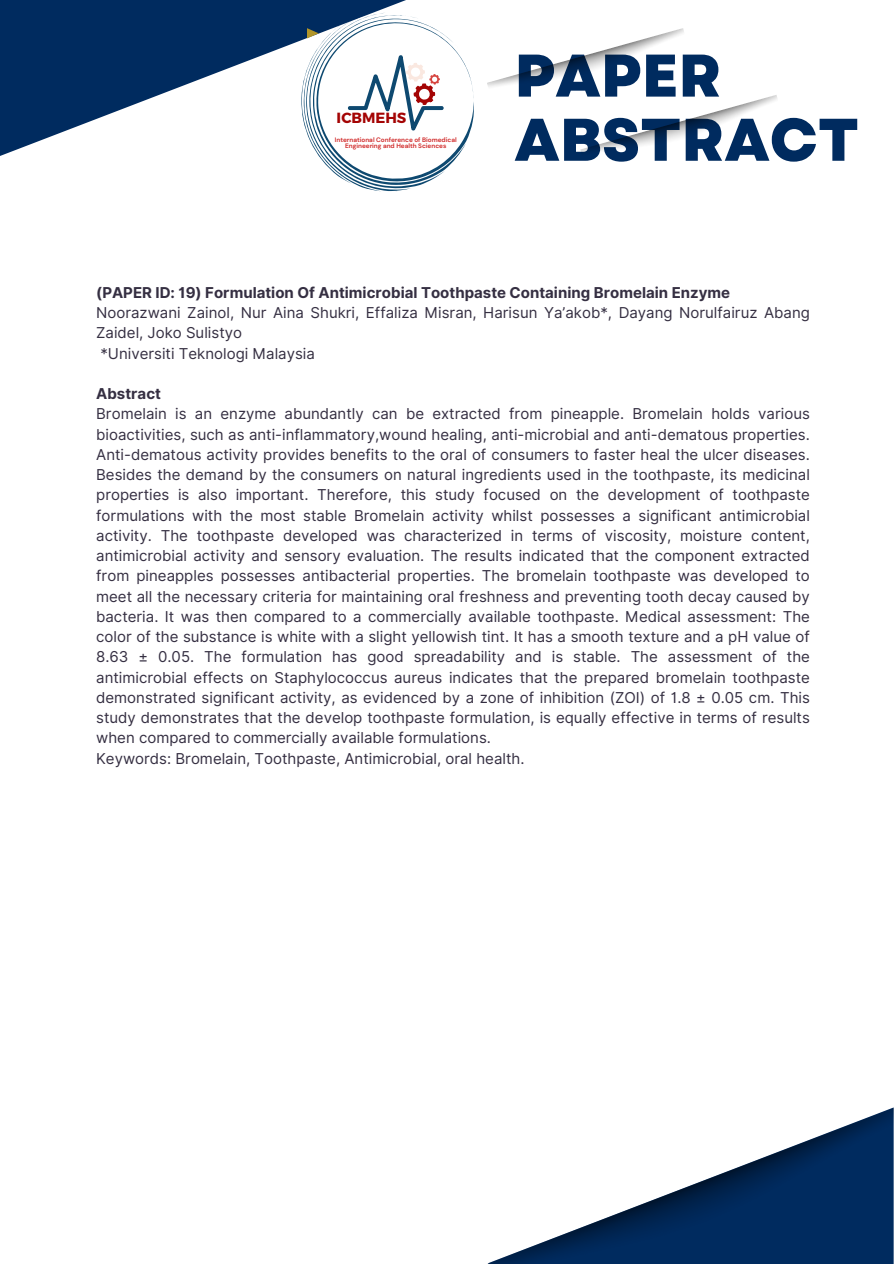
<style>
.page{position:relative;width:894px;height:1264px;background:#fff}
.page>*{position:absolute;margin:0;border:0;box-sizing:border-box;transform-origin:0 0}
.t1{font:800 60px/64.2px "Garet";color:#002b5f}
.t2{font:15px/20.2px "Inter";color:#352f42}
.t3{font:700 14.7px "Montserrat";color:#a40404}
.t4{font:700 6.45px/6px "DM Sans";color:#d12d2d;text-align:center}
.s1{font-weight:700}
</style>
<div class="page">
<svg style="left:0;top:0;width:406px;height:156px;fill:#002b5f"></svg>
<img style="left:487px;top:28px;width:197px;height:59px">
<img style="left:580px;top:95px;width:197px;height:59px">
<svg style="left:301px;top:13px;width:173px;height:178px"></svg>
<img style="left:489px;top:1107px;width:404px;height:156px">
<p class="t3" style="left:336px;top:109px;width:71px">ICBMEHS</p>
<h2 class="t4" style="left:335px;top:136px;width:123px">International Conference of Biomedical<br>Engineering and Health Sciences</h2>
<p class="t1" style="left:514px;top:44px;width:346px">PAPER<br>ABSTRACT</p>
<h1 class="t2" style="left:96px;top:282px;width:715px"><span class="s1">(PAPER ID: 19) Formulation Of Antimicrobial Toothpaste Containing Bromelain Enzyme </span>Noorazwani Zainol, Nur Aina Shukri, Effaliza Misran, Harisun Ya’akob*, Dayang Norulfairuz Abang Zaidel, Joko Sulistyo<br>*Universiti Teknologi Malaysia</h1>
<p class="t2" style="left:96px;top:383px;width:715px"><span class="s1">Abstract<br></span>Bromelain is an enzyme abundantly can be extracted from pineapple. Bromelain holds various bioactivities, such as anti-inflammatory,wound healing, anti-microbial and anti-dematous properties.<br>Anti-dematous activity provides benefits to the oral of consumers to faster heal the ulcer diseases.<br>Besides the demand by the consumers on natural ingredients used in the toothpaste, its medicinal properties is also important. Therefore, this study focused on the development of toothpaste formulations with the most stable Bromelain activity whilst possesses a significant antimicrobial activity. The toothpaste developed was characterized in terms of viscosity, moisture content, antimicrobial activity and sensory evaluation. The results indicated that the component extracted from pineapples possesses antibacterial properties. The bromelain toothpaste was developed to meet all the necessary criteria for maintaining oral freshness and preventing tooth decay caused by bacteria. It was then compared to a commercially available toothpaste. Medical assessment: The color of the substance is white with a slight yellowish tint. It has a smooth texture and a pH value of 8.63 ± 0.05. The formulation has good spreadability and is stable. The assessment of the antimicrobial effects on Staphylococcus aureus indicates that the prepared bromelain toothpaste demonstrated significant activity, as evidenced by a zone of inhibition (ZOI) of 1.8 ± 0.05 cm. This study demonstrates that the develop toothpaste formulation, is equally effective in terms of results when compared to commercially available formulations.<br>Keywords: Bromelain, Toothpaste, Antimicrobial, oral health.</p>
</div>
